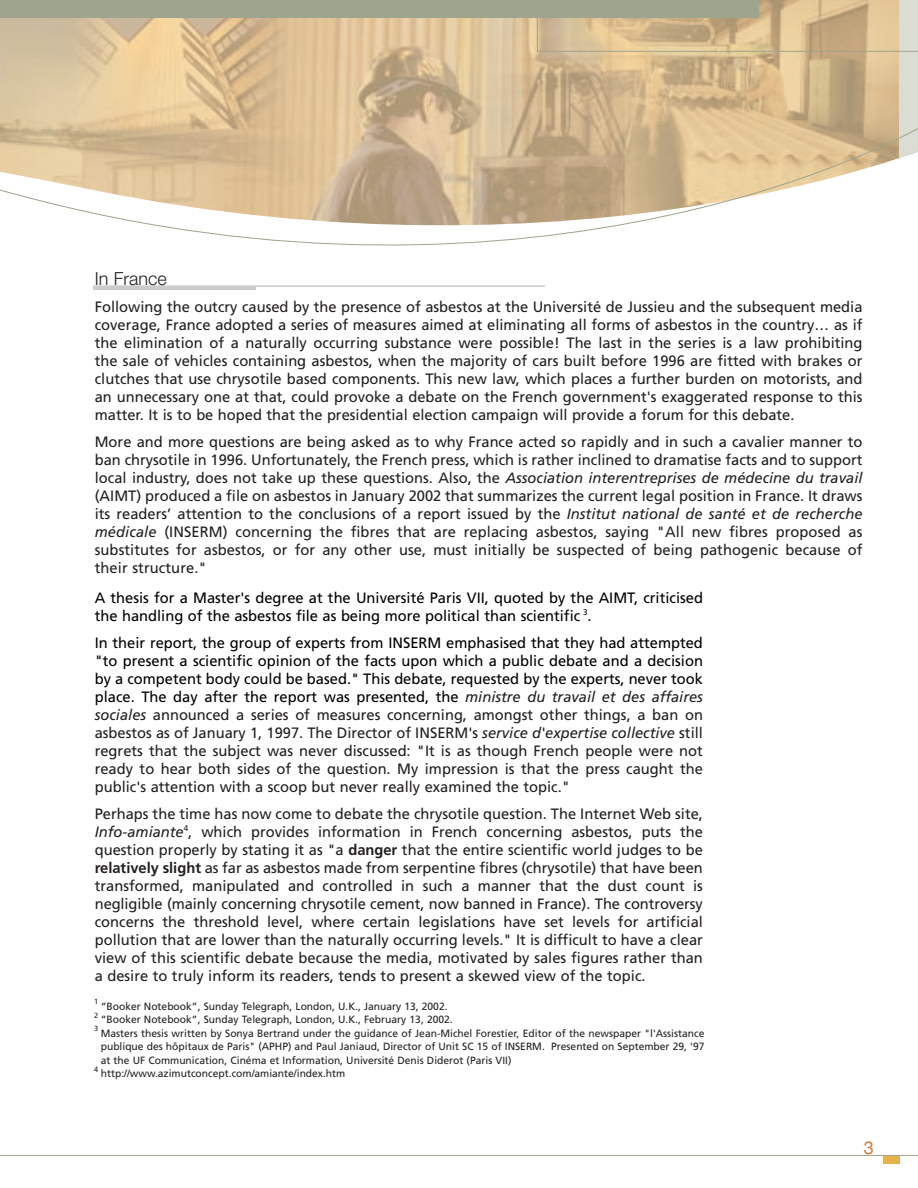
<style>
.page{position:relative;width:918px;height:1188px;background:#fff}
.page>*{position:absolute;margin:0;border:0;box-sizing:border-box;transform-origin:0 0}
.t1{font:300 18px "Helvetica Neue";color:#231f20}
.t2{font:18px "Helvetica";color:#cc7f41}
.t3{font:15px/18px "Frutiger";color:#231f20;text-align:justify}
.t4{font:15px/18px "Frutiger";color:#000}
.t5{font:10.5px/13.5px "Frutiger";color:#231f20;text-align:justify}
.t6{font:7.5px "Frutiger";color:#231f20}
.s1{font-style:italic}
.s2{color:#000}
.s3{font-weight:700}
</style>
<div class="page">
<div style="left:883px;top:1156px;width:17px;height:7px;background:#e7b247"></div>
<hr style="left:0;top:1155px;width:918px;height:1px;background:#9ea48d">
<img style="left:0;top:17px;width:900px;height:49px">
<div style="left:0;top:0;width:759px;height:17px;background:#9ea48d"></div>
<div style="left:900px;top:0;width:18px;height:172px;background:#dbddd4"></div>
<svg style="left:537px;top:0;width:381px;height:52px"></svg>
<svg style="left:0;top:66px;width:918px;height:180px"></svg>
<hr style="left:93px;top:286px;width:163px;height:4px;background:#ccc">
<hr style="left:93px;top:285px;width:452px;height:2px;background:#ccc">
<p class="t1" style="left:95px;top:273px;width:74px">In France</p>
<p class="t3" style="left:95px;top:299px;width:769px">Following the outcry caused by the presence of asbestos at the Université de Jussieu and the subsequent media coverage, France adopted a series of measures aimed at eliminating all forms of asbestos in the country… as if the elimination of a naturally occurring substance were possible! The last in the series is a law prohibiting the sale of vehicles containing asbestos, when the majority of cars built before 1996 are fitted with brakes or clutches that use chrysotile based components. This new law, which places a further burden on motorists, and an unnecessary one at that, could provoke a debate on the French government's exaggerated response to this matter. It is to be hoped that the presidential election campaign will provide a forum for this debate.</p>
<p class="t3" style="left:95px;top:434px;width:769px">More and more questions are being asked as to why France acted so rapidly and in such a cavalier manner to ban chrysotile in 1996. Unfortunately, the French press, which is rather inclined to dramatise facts and to support local industry, does not take up these questions. Also, the <span class="s1">Association interentreprises de médecine du travail </span>(AIMT) produced a file on asbestos in January 2002 that summarizes the current legal position in France. It draws its readers’ attention to the conclusions of a report issued by the <span class="s1">Institut national de santé et de recherche médicale</span> (INSERM) concerning the fibres that are replacing asbestos, saying "All new fibres proposed as substitutes for asbestos, or for any other use, must initially be suspected of being pathogenic because of their structure."</p>
<p class="t4" style="left:95px;top:590px;width:610px">A thesis for a Master's degree at the Université Paris VII, quoted by the AIMT, criticised the handling of the asbestos file as being more political than scientific <sup>3</sup>.</p>
<p class="t3" style="left:95px;top:635px;width:610px"><span class="s2">In their report, the group of experts from INSERM emphasised that they had attempted "to present a scientific opinion of the facts upon which a public debate and a decision by a competent body could be based." This debate, requested by the experts, never took place. The day after the report was presented, the</span> <span class="s1">ministre du travail et des affaires sociales</span> announced a series of measures concerning, amongst other things, a ban on asbestos as of January 1, 1997. The Director of INSERM's <span class="s1">service d'expertise collective</span> still regrets that the subject was never discussed: "It is as though French people were not ready to hear both sides of the question. My impression is that the press caught the public's attention with a scoop but never really examined the topic."</p>
<p class="t3" style="left:95px;top:806px;width:610px">Perhaps the time has now come to debate the chrysotile question. The Internet Web site, <span class="s1">Info-amiante</span><sup>4</sup>, which provides information in French concerning asbestos, puts the question properly by stating it as "a <span class="s3">danger</span> that the entire scientific world judges to be <span class="s3">relatively slight</span> as far as asbestos made from serpentine fibres (chrysotile) that have been transformed, manipulated and controlled in such a manner that the dust count is negligible (mainly concerning chrysotile cement, now banned in France). The controversy concerns the threshold level, where certain legislations have set levels for artificial pollution that are lower than the naturally occurring levels." It is difficult to have a clear view of this scientific debate because the media, motivated by sales figures rather than a desire to truly inform its readers, tends to present a skewed view of the topic.</p>
<p class="t6" style="left:94px;top:999px;width:6px">1</p>
<p class="t5" style="left:101px;top:1000px;width:348px">“Booker Notebook”, Sunday Telegraph, London, U.K., January 13, 2002.</p>
<p class="t6" style="left:94px;top:1012px;width:6px">2</p>
<p class="t5" style="left:101px;top:1014px;width:353px">“Booker Notebook”, Sunday Telegraph, London, U.K., February 13, 2002.</p>
<p class="t6" style="left:94px;top:1026px;width:6px">3</p>
<p class="t5" style="left:101px;top:1027px;width:605px">Masters thesis written by Sonya Bertrand under the guidance of Jean-Michel Forestier, Editor of the newspaper "l'Assistance publique des hôpitaux de Paris" (APHP) and Paul Janiaud, Director of Unit SC 15 of INSERM. Presented on September 29, '97 at the UF Communication, Cinéma et Information, Université Denis Diderot (Paris VII)</p>
<p class="t6" style="left:94px;top:1066px;width:6px">4</p>
<p class="t5" style="left:101px;top:1068px;width:246px">http://www.azimutconcept.com/amiante/index.htm</p>
<p class="t2" style="left:864px;top:1141px;width:12px">3</p>
</div>
